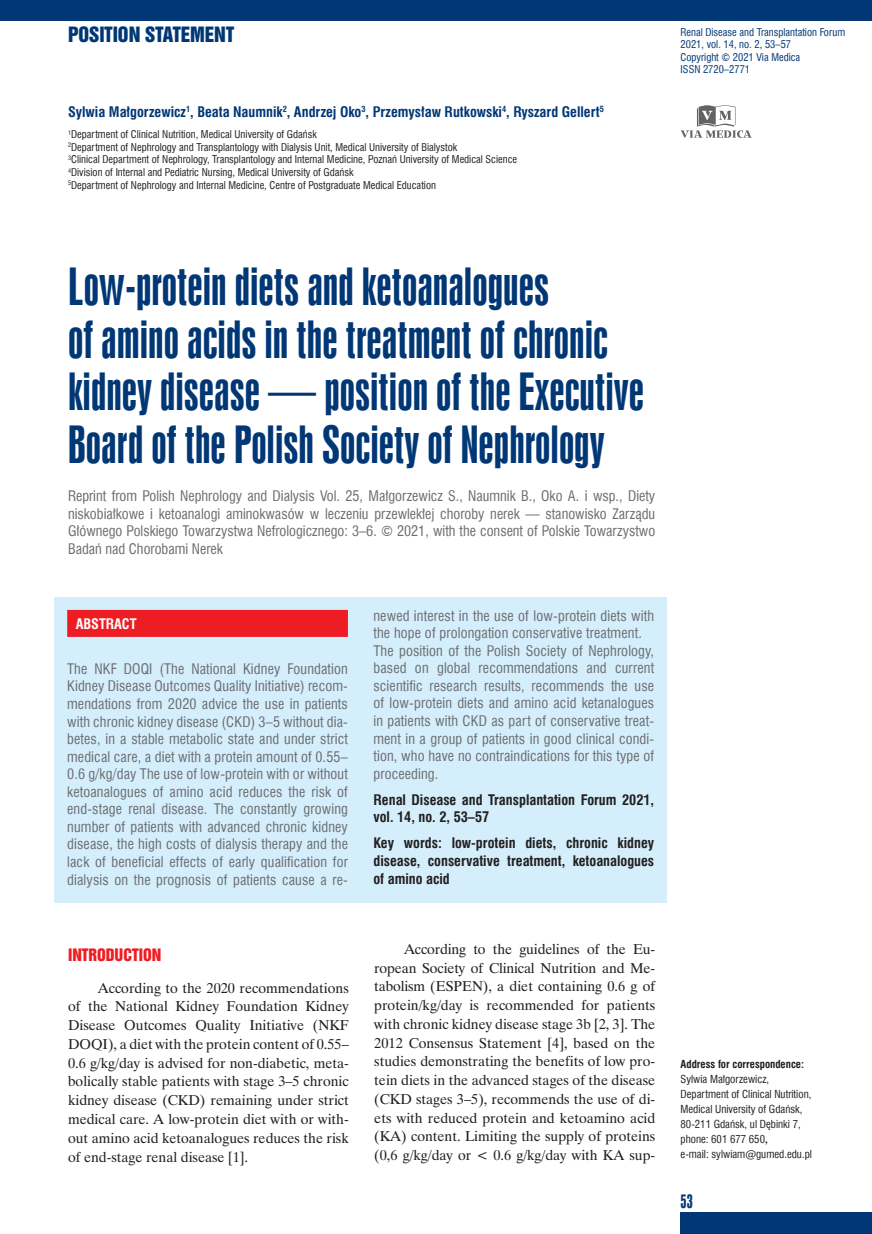
<style>
.page{position:relative;width:872px;height:1234px;background:#fff}
.page>*{position:absolute;margin:0;border:0;box-sizing:border-box;transform-origin:0 0}
._00_Tytuł_główny{font:48px/52.5px "Swis 924 EU";color:#013775}
.t1{font:19.35px "Swis 921 EU";color:#013775}
.t2{font:18px "Swis 924 EU";color:#013775}
._35_Śródtytuł_I{font:15.75px "Swis 921 EU";color:#ee1d23}
._15_Streszczenie_ang{font:14.25px/17.5px "Swis 721 Cn EU";letter-spacing:.01em;color:#6c6d70;text-align:justify}
._30_Tekst{font:14.25px/18.8px "Time Ibis EE";color:#231f20;text-align:justify}
._35_Śródtytuł_I-2{font:14.25px/17.5px "Swis 721 Cn EU";color:#6c6d70;text-align:justify}
._16_Słowa_kluczowe{font:700 14.25px/17.5px "Swis 721 Cn EU";color:#231f20;text-align:justify}
._05_Autorzy{font:700 14.25px "Swis 721 Cn EU";color:#013775}
._15_Key_words{font:700 14.25px/17.5px "Swis 721 Cn EU";color:#231f20}
._15_Streszczenie_ang-2{font:700 14.25px "Swis 721 Cn EU";color:#fff}
._20_Adres_koresponde{font:10.8px/15px "Swis 721 Cn EU";color:#231f20}
._20_Adres_koresponde-2{font:700 10.8px "Swis 721 Cn EU";color:#231f20}
._10_Kliniki{font:10.5px/12.6px "Swis 721 Cn EU";color:#231f20}
.t3{font:10.5px/12.6px "Swis 721 Cn EU";color:#013775}
.s1{font-weight:700}
</style>
<div class="page">
<div style="left:680px;top:1212px;width:192px;height:21px;background:#013775"></div>
<div style="left:0;top:0;width:872px;height:21px;background:#013775"></div>
<svg style="left:680px;top:105px;width:71px;height:33px"></svg>
<div style="left:54px;top:597px;width:613px;height:305px;background:#d4effb"></div>
<div style="left:67px;top:609px;width:281px;height:27px;background:#ee1d23"></div>
<h2 class="t1" style="left:68px;top:22px;width:168px">POSITION STATEMENT</h2>
<p class="t3" style="left:680px;top:25px;width:166px">Renal Disease and Transplantation Forum<br>2021, vol. 14, no. 2, 53–57</p>
<p class="t3" style="left:680px;top:51px;width:121px">Copyright © 2021 Via Medica</p>
<p class="t3" style="left:680px;top:63px;width:71px">ISSN 2720–2771</p>
<p class="_05_Autorzy" style="left:68px;top:103px;width:537px">Sylwia Małgorzewicz<sup>1</sup>, Beata Naumnik<sup>2</sup>, Andrzej Oko<sup>3</sup>, Przemysław Rutkowski<sup>4</sup>, Ryszard Gellert<sup>5</sup></p>
<p class="_10_Kliniki" style="left:68px;top:128px;width:450px"><sup>1</sup>Department of Clinical Nutrition, Medical University of Gdańsk<br><sup>2</sup>Department of Nephrology and Transplantology with Dialysis Unit, Medical University of Bialystok<br><sup>3</sup>Clinical Department of Nephrology, Transplantology and Internal Medicine, Poznań University of Medical Science <sup>4</sup>Division of Internal and Pediatric Nursing, Medical University of Gdańsk<br><sup>5</sup>Department of Nephrology and Internal Medicine, Centre of Postgraduate Medical Education</p>
<p class="_00_Tytuł_główny" style="left:68px;top:261px;width:577px">Low-protein diets and ketoanalogues<br>of amino acids in the treatment of chronic kidney disease — position of the Executive Board of the Polish Society of Nephrology</p>
<p class="_35_Śródtytuł_I-2" style="left:68px;top:487px;width:589px">Reprint from Polish Nephrology and Dialysis Vol. 25, Małgorzewicz S., Naumnik B., Oko A. i wsp., Diety niskobiałkowe i ketoanalogi aminokwasów w leczeniu przewlekłej choroby nerek — stanowisko Zarządu Głównego Polskiego Towarzystwa Nefrologicznego: 3–6. © 2021, with the consent of Polskie Towarzystwo Badań nad Chorobami Nerek</p>
<p class="_15_Streszczenie_ang-2" style="left:76px;top:615px;width:62px">ABSTRACT</p>
<p class="_15_Streszczenie_ang" style="left:67px;top:659px;width:282px">The NKF DOQI (The National Kidney Foundation Kidney Disease Outcomes Quality Initiative) recom&shy;mendations from 2020 advice the use in patients with chronic kidney disease (CKD) 3–5 without dia&shy;betes, in a stable metabolic state and under strict medical care, a diet with a protein amount of 0.55– 0.6 g/kg/day The use of low-protein with or without ketoanalogues of amino acid reduces the risk of end-stage renal disease. The constantly growing number of patients with advanced chronic kidney disease, the high costs of dialysis therapy and the lack of beneficial effects of early qualification for dialysis on the prognosis of patients cause a re-</p>
<p class="_35_Śródtytuł_I" style="left:68px;top:944px;width:95px">INTRODUCTION</p>
<p class="_30_Tekst" style="left:68px;top:977px;width:282px;text-indent:30px">According to the 2020 recommendations of the National Kidney Foundation Kidney Disease Outcomes Quality Initiative (NKF DOQI), a diet with the protein content of 0.55– 0.6 g/kg/day is advised for non-diabetic, meta&shy;bolically stable patients with stage 3–5 chronic kidney disease (CKD) remaining under strict medical care. A low-protein diet with or with&shy;out amino acid ketoanalogues reduces the risk of end-stage renal disease [1].</p>
<p class="_15_Streszczenie_ang" style="left:373px;top:606px;width:282px">newed interest in the use of low-protein diets with the hope of prolongation conservative treatment.</p>
<p class="_15_Streszczenie_ang" style="left:373px;top:641px;width:282px">The position of the Polish Society of Nephrology, based on global recommendations and current scientific research results, recommends the use of low-protein diets and amino acid ketanalogues in patients with CKD as part of conservative treat&shy;ment in a group of patients in good clinical condi&shy;tion, who have no contraindications for this type of proceeding.</p>
<p class="_15_Key_words" style="left:373px;top:791px;width:282px">Renal Disease and Transplantation Forum 2021, vol. 14, no. 2, 53–57</p>
<p class="_16_Słowa_kluczowe" style="left:373px;top:834px;width:282px">Key words: low-protein diets, chronic kidney disease, conservative treatment, ketoanalogues of amino acid</p>
<p class="_30_Tekst" style="left:374px;top:939px;width:282px;text-indent:30px">According to the guidelines of the Eu&shy;ropean Society of Clinical Nutrition and Me&shy;tabolism (ESPEN), a diet containing 0.6 g of protein/kg/day is recommended for patients with chronic kidney disease stage 3b [2, 3]. The 2012 Consensus Statement [4], based on the studies demonstrating the benefits of low pro&shy;tein diets in the advanced stages of the disease (CKD stages 3–5), recommends the use of di&shy;ets with reduced protein and ketoamino acid (KA) content. Limiting the supply of proteins (0,6 g/kg/day or &lt; 0.6 g/kg/day with KA sup-</p>
<p class="_20_Adres_koresponde-2" style="left:680px;top:1056px;width:125px">Address for correspondence:</p>
<p class="_20_Adres_koresponde" style="left:680px;top:1070px;width:133px">Sylwia Małgorzewicz,<br>Department of Clinical Nutrition,<br>Medical University of Gdańsk,<br>80-211 Gdańsk, ul Dębinki 7, phone: 601 677 650<span class="s1">,<br></span>e-mail: sylwiam@gumed.edu.pl</p>
<p class="t2" style="left:680px;top:1190px;width:14px">53</p>
</div>
